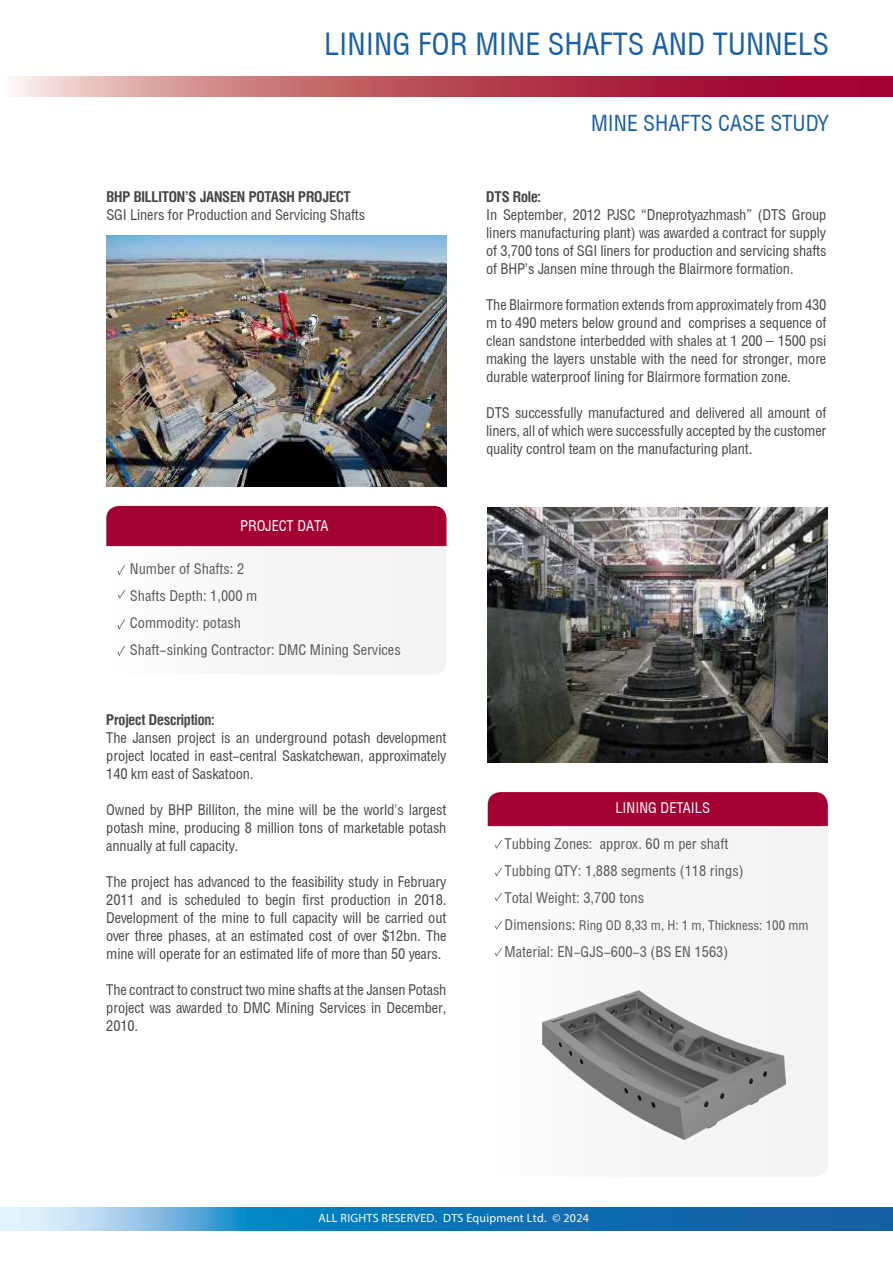
<style>
.page{position:relative;width:893px;height:1263px;background:#fff}
.page>*{position:absolute;margin:0;border:0;box-sizing:border-box;transform-origin:0 0}
.t1{font:31.2px "Helios Cond";color:#185fa5}
.t2{font:22.5px "Helios Cond";color:#185fa5}
.t3{font:15px/18px "Helios Cond";letter-spacing:-.01em;color:#454647;text-align:justify}
.t4{font:15px/27px "Helios Cond";color:#57585a}
.t5{font:700 15px "Helios Cond";letter-spacing:-.01em;color:#454647}
.t6{font:15px "Helios Cond";color:#fff}
.t7{font:13.5px "Helios Cond";color:#57585a}
.t8{font:12px "Myriad Pro";letter-spacing:.02em;color:#fff}
.s1{font-size:15px}
</style>
<div class="page">
<svg style="left:1px;top:1208px;width:892px;height:22px;background:#3288c0"></svg>
<svg style="left:0;top:1208px;width:1px;height:22px"></svg>
<svg style="left:15px;top:77px;width:878px;height:20px;background:#bd5364"></svg>
<div style="left:488px;top:792px;width:340px;height:34px;background:#a40133"></div>
<svg style="left:488px;top:826px;width:340px;height:350px"></svg>
<svg style="left:495px;top:840px;width:7px;height:9px"></svg>
<svg style="left:495px;top:868px;width:7px;height:8px"></svg>
<svg style="left:495px;top:921px;width:7px;height:8px"></svg>
<svg style="left:495px;top:893px;width:7px;height:8px"></svg>
<svg style="left:495px;top:948px;width:7px;height:8px"></svg>
<img style="left:106px;top:236px;width:340px;height:251px">
<svg style="left:106px;top:506px;width:340px;height:168px"></svg>
<img style="left:488px;top:507px;width:340px;height:255px">
<img style="left:543px;top:990px;width:242px;height:149px">
<h1 class="t1" style="left:324px;top:27px;width:507px">LINING FOR MINE SHAFTS AND TUNNELS</h1>
<p class="t5" style="left:106px;top:189px;width:246px">BHP BILLITON’S JANSEN POTASH PROJECT</p>
<p class="t3" style="left:106px;top:206px;width:260px">SGI Liners for Production and Servicing Shafts</p>
<p class="t6" style="left:240px;top:517px;width:90px">PROJECT DATA</p>
<p class="t4" style="left:130px;top:555px;width:272px">Number of Shafts: 2<br>Shafts Depth: 1,000 m<br>Commodity: potash<br>Shaft-sinking Contractor: DMC Mining Services</p>
<p class="t5" style="left:106px;top:711px;width:110px">Project Description:</p>
<p class="t3" style="left:106px;top:729px;width:342px">The Jansen project is an underground potash development project located in east-central Saskatchewan, approximately 140 km east of Saskatoon.</p>
<p class="t3" style="left:106px;top:801px;width:342px">Owned by BHP Billiton, the mine will be the world's largest potash mine, producing 8 million tons of marketable potash annually at full capacity.</p>
<p class="t3" style="left:106px;top:873px;width:342px">The project has advanced to the feasibility study in February 2011 and is scheduled to begin first production in 2018.<br>Development of the mine to full capacity will be carried out over three phases, at an estimated cost of over $12bn. The mine will operate for an estimated life of more than 50 years.</p>
<p class="t3" style="left:106px;top:981px;width:342px">The contract to construct two mine shafts at the Jansen Potash project was awarded to DMC Mining Services in December, 2010.</p>
<h2 class="t2" style="left:591px;top:111px;width:240px">MINE SHAFTS CASE STUDY</h2>
<p class="t5" style="left:486px;top:189px;width:56px">DTS Role:</p>
<p class="t3" style="left:486px;top:206px;width:342px">In September, 2012 PJSC “Dneprotyazhmash” (DTS Group liners manufacturing plant) was awarded a contract for supply of 3,700 tons of SGI liners for production and servicing shafts of BHP’s Jansen mine through the Blairmore formation.</p>
<p class="t3" style="left:486px;top:296px;width:342px">The Blairmore formation extends from approximately from 430 m to 490 meters below ground and comprises a sequence of clean sandstone interbedded with shales at 1 200 – 1500 psi making the layers unstable with the need for stronger, more durable waterproof lining for Blairmore formation zone.</p>
<p class="t3" style="left:486px;top:404px;width:342px">DTS successfully manufactured and delivered all amount of liners, all of which were successfully accepted by the customer quality control team on the manufacturing plant.</p>
<p class="t6" style="left:615px;top:799px;width:96px">LINING DETAILS</p>
<p class="t4" style="left:505px;top:830px;width:240px">Tubbing Zones: approx. 60 m per shaft<br>Tubbing QTY: 1,888 segments (118 rings)<br>Total Weight: 3,700 tons</p>
<p class="t7" style="left:505px;top:918px;width:305px"><span class="s1">Dimensions:</span> Ring OD 8,33 m, H: 1 m, Thickness: 100 mm</p>
<p class="t4" style="left:505px;top:938px;width:225px">Material: EN-GJS-600-3 (BS EN 1563)</p>
<p class="t8" style="left:318px;top:1210px;width:272px">ALL RIGHTS RESERVED. DTS Equipment Ltd. © 2024</p>
</div>
